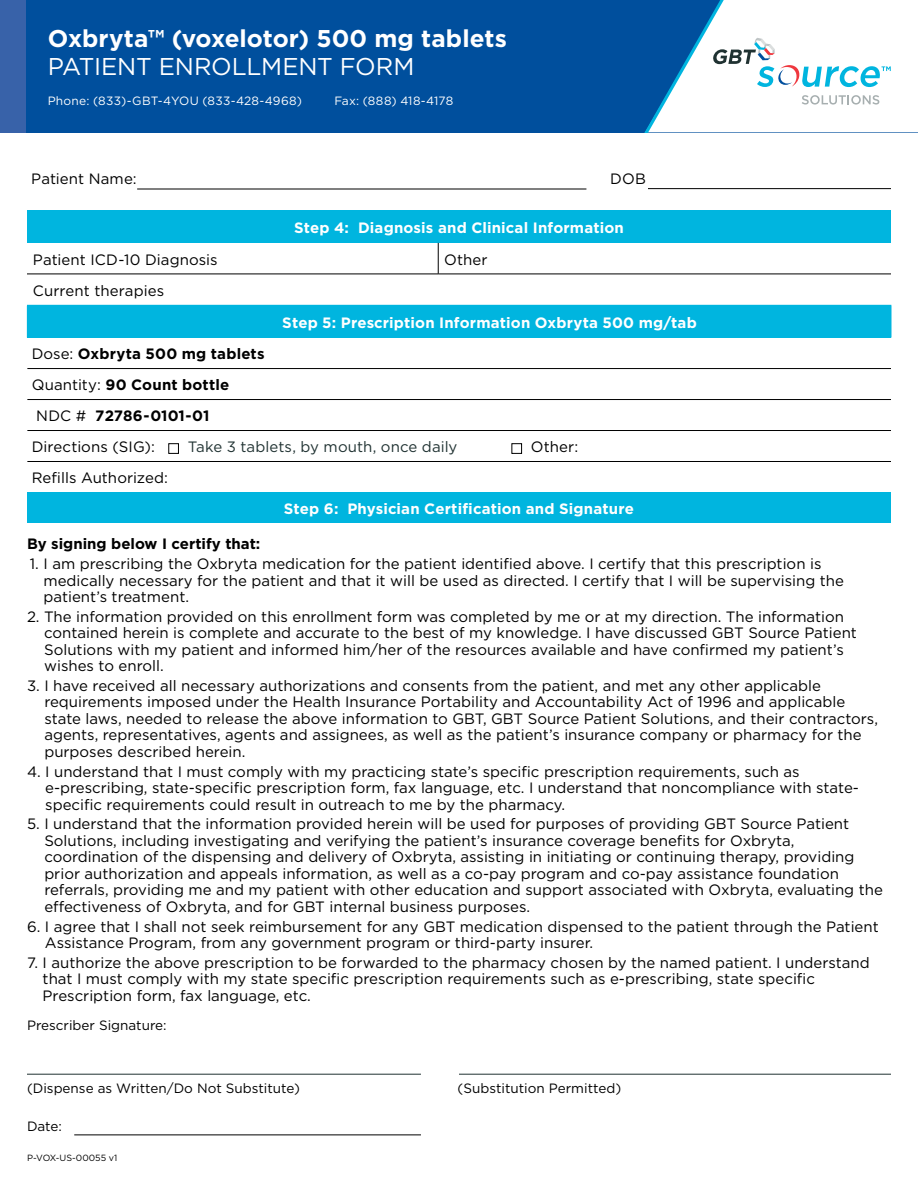
<style>
.page{position:relative;width:918px;height:1188px;background:#fff}
.page>*{position:absolute;margin:0;border:0;box-sizing:border-box;transform-origin:0 0}
.t1{font:700 24.3px "Gotham";color:#fff}
.t2{font:24.3px "Gotham";letter-spacing:-.015em;color:#fff}
.t3{font:15px/16.5px "Gotham";color:#000}
.t4{font:700 15px "Gotham";letter-spacing:.01em;color:#fff}
.t5{font:700 15px "Gotham";color:#000}
.t6{font:15px "Gotham";letter-spacing:.005em;color:#203232}
.t7{font:13.5px "Gotham";color:#000}
.t8{font:12px "Gotham";letter-spacing:.02em;color:#fff}
.t9{font:9px "Gotham";color:#000}
.s1{font-weight:400}
</style>
<div class="page">
<div style="left:0;top:0;width:768px;height:132px;background:#3862a9"></div>
<div style="left:27px;top:0;width:891px;height:132px;background:#004f9d"></div>
<svg style="left:645px;top:0;width:273px;height:132px;background:#cddfec"></svg>
<div style="left:27px;top:305px;width:864px;height:33px;background:#00b5df"></div>
<hr style="left:27px;top:368px;width:864px;height:1px;background:#000">
<hr style="left:27px;top:399px;width:864px;height:1px;background:#000">
<hr style="left:27px;top:430px;width:864px;height:1px;background:#000">
<hr style="left:27px;top:461px;width:864px;height:1px;background:#000">
<hr style="left:891px;top:306px;width:1px;height:32px;background:#00b5df">
<div style="left:168px;top:443px;width:11px;height:11px;border:1px solid #000"></div>
<div style="left:511px;top:443px;width:11px;height:11px;border:1px solid #000"></div>
<div style="left:27px;top:210px;width:864px;height:33px;background:#00b5df"></div>
<hr style="left:438px;top:243px;width:1px;height:31px;background:#000">
<hr style="left:27px;top:274px;width:411px;height:1px;background:#000">
<hr style="left:438px;top:274px;width:453px;height:1px;background:#000">
<div style="left:27px;top:492px;width:864px;height:31px;background:#00b5df"></div>
<hr style="left:27px;top:1074px;width:394px;height:1px;background:#203232">
<hr style="left:459px;top:1074px;width:432px;height:1px;background:#203232">
<hr style="left:74px;top:1135px;width:347px;height:1px;background:#000">
<hr style="left:137px;top:189px;width:449px;height:1px;background:#000">
<hr style="left:648px;top:188px;width:243px;height:1px;background:#000">
<h1 class="t1" style="left:48px;top:24px;width:461px">Oxbryta™️ (voxelotor) 500 mg tablets</h1>
<h1 class="t2" style="left:48px;top:53px;width:368px">PATIENT ENROLLMENT FORM</h1>
<p class="t8" style="left:48px;top:94px;width:256px">Phone: (833)-GBT-4YOU (833-428-4968)</p>
<p class="t8" style="left:334px;top:94px;width:120px">Fax: (888) 418-4178</p>
<p class="t3" style="left:31px;top:170px;width:107px">Patient Name:</p>
<p class="t3" style="left:610px;top:170px;width:37px">DOB</p>
<p class="t4" style="left:294px;top:219px;width:331px">Step 4: Diagnosis and Clinical Information</p>
<p class="t3" style="left:33px;top:251px;width:186px">Patient ICD-10 Diagnosis</p>
<p class="t3" style="left:444px;top:251px;width:45px">Other</p>
<p class="t3" style="left:33px;top:282px;width:133px">Current therapies</p>
<p class="t4" style="left:282px;top:314px;width:416px">Step 5: Prescription Information Oxbryta 500 mg/tab</p>
<p class="t5" style="left:32px;top:345px;width:234px"><span class="s1">Dose:</span> Oxbryta 500 mg tablets</p>
<p class="t5" style="left:32px;top:376px;width:199px"><span class="s1">Quantity:</span> 90 Count bottle</p>
<p class="t5" style="left:36px;top:407px;width:175px"><span class="s1">NDC #</span> 72786-0101-01</p>
<p class="t3" style="left:32px;top:438px;width:125px">Directions (SIG):</p>
<p class="t6" style="left:188px;top:439px;width:271px">Take 3 tablets, by mouth, once daily</p>
<p class="t3" style="left:531px;top:438px;width:49px">Other:</p>
<p class="t3" style="left:32px;top:470px;width:138px">Refills Authorized:</p>
<p class="t4" style="left:284px;top:500px;width:352px">Step 6: Physician Certification and Signature</p>
<p class="t5" style="left:27px;top:535px;width:235px">By signing below I certify that:</p>
<p class="t3" style="left:43px;top:555px;width:802px;text-indent:-14px">1. I am prescribing the Oxbryta medication for the patient identified above. I certify that this prescription is medically necessary for the patient and that it will be used as directed. I certify that I will be supervising the patient’s treatment.</p>
<p class="t3" style="left:44px;top:608px;width:814px;text-indent:-17px">2. The information provided on this enrollment form was completed by me or at my direction. The information contained herein is complete and accurate to the best of my knowledge. I have discussed GBT Source Patient Solutions with my patient and informed him/her of the resources available and have confirmed my patient’s wishes to enroll.</p>
<p class="t3" style="left:44px;top:677px;width:835px;text-indent:-17px">3. I have received all necessary authorizations and consents from the patient, and met any other applicable requirements imposed under the Health Insurance Portability and Accountability Act of 1996 and applicable state laws, needed to release the above information to GBT, GBT Source Patient Solutions, and their contractors, agents, representatives, agents and assignees, as well as the patient’s insurance company or pharmacy for the purposes described herein.</p>
<p class="t3" style="left:45px;top:763px;width:815px;text-indent:-18px">4. I understand that I must comply with my practicing state’s specific prescription requirements, such as e-prescribing, state-specific prescription form, fax language, etc. I understand that noncompliance with state&shy;specific requirements could result in outreach to me by the pharmacy.</p>
<p class="t3" style="left:44px;top:816px;width:840px;text-indent:-17px">5. I understand that the information provided herein will be used for purposes of providing GBT Source Patient Solutions, including investigating and verifying the patient’s insurance coverage benefits for Oxbryta, coordination of the dispensing and delivery of Oxbryta, assisting in initiating or continuing therapy, providing prior authorization and appeals information, as well as a co-pay program and co-pay assistance foundation referrals, providing me and my patient with other education and support associated with Oxbryta, evaluating the effectiveness of Oxbryta, and for GBT internal business purposes.</p>
<p class="t3" style="left:45px;top:918px;width:835px;text-indent:-18px">6. I agree that I shall not seek reimbursement for any GBT medication dispensed to the patient through the Patient<br>Assistance Program, from any government program or third-party insurer.</p>
<p class="t3" style="left:43px;top:954px;width:829px;text-indent:-16px">7. I authorize the above prescription to be forwarded to the pharmacy chosen by the named patient. I understand that I must comply with my state specific prescription requirements such as e-prescribing, state specific<br>Prescription form, fax language, etc.</p>
<p class="t7" style="left:27px;top:1018px;width:141px">Prescriber Signature:</p>
<p class="t7" style="left:27px;top:1081px;width:274px">(Dispense as Written/Do Not Substitute)</p>
<p class="t7" style="left:458px;top:1081px;width:165px">(Substitution Permitted)</p>
<p class="t7" style="left:27px;top:1119px;width:36px">Date:</p>
<p class="t9" style="left:27px;top:1153px;width:92px">P-VOX-US-00055 v1</p>
</div>
